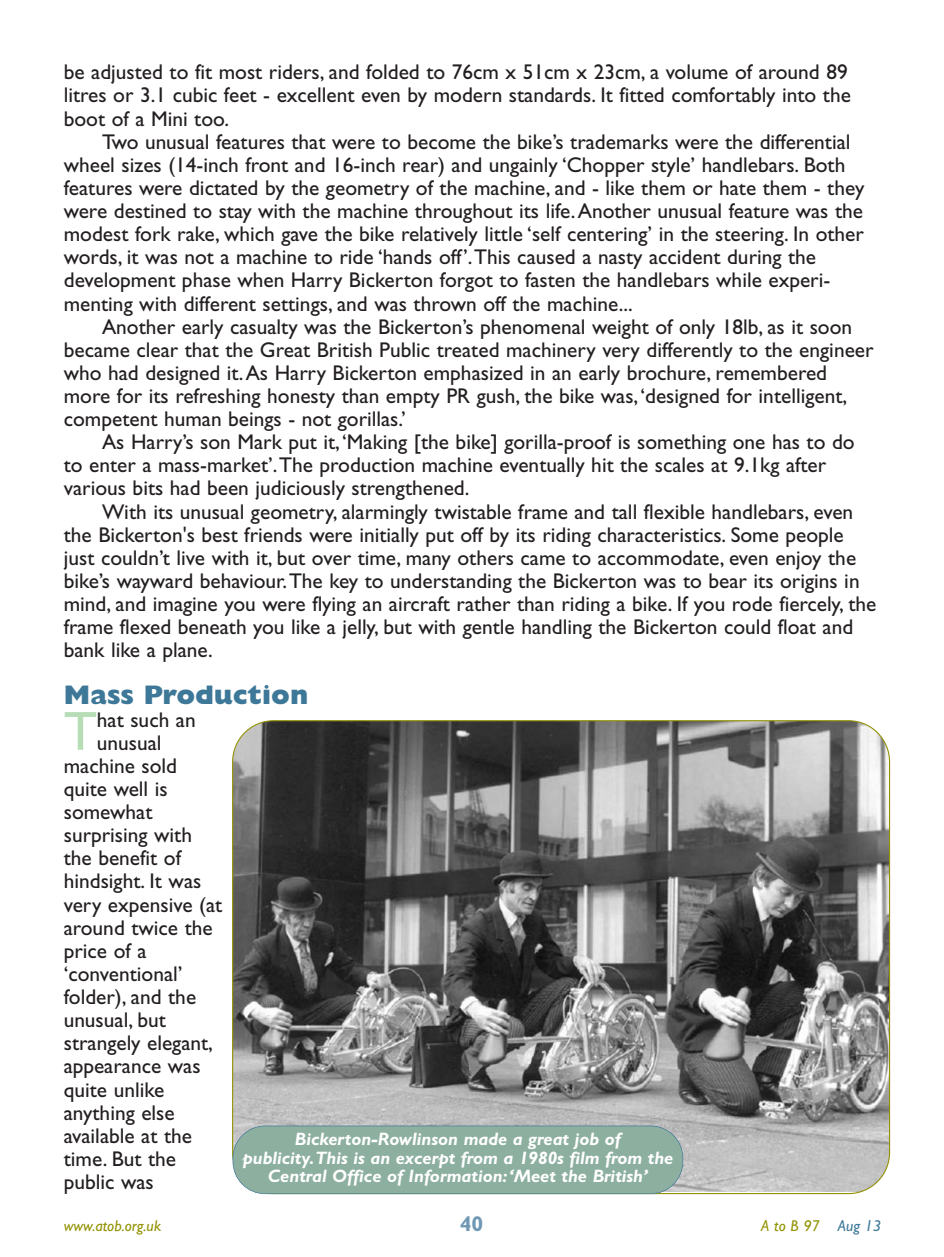
<style>
.page{position:relative;width:944px;height:1257px;background:#fff}
.page>*{position:absolute;margin:0;border:0;box-sizing:border-box;transform-origin:0 0}
.t1{font:55.12px "Gill Sans";color:#b7ddb7}
.t2{font:800 27px "Gill Sans";color:#3e7898}
.t3{font:21.38px/23.2px "Gill Sans";color:#231f20}
.t4{font:700 21.38px "Gill Sans";color:#6f98b4}
.t5{font:italic 700 18px/18.4px "Gill Sans";color:#fff;text-align:center}
.t6{font:italic 15.75px "Gill Sans";color:#939307}
.s1{color:#3e7898}
</style>
<div class="page">
<img style="left:233px;top:720px;width:656px;height:471px;border-radius:41px">
<div style="left:233px;top:1125px;width:450px;height:68px;background:#8cafa0;border-radius:32px"></div>
<div style="left:233px;top:1125px;width:450px;height:69px;border:1px solid #3e7898;border-radius:33px"></div>
<p class="t3" style="left:64px;top:63px;width:789px">be adjusted to fit most riders, and folded to 76cm x 51cm x 23cm, a volume of around 89 litres or 3.1 cubic feet - excellent even by modern standards. It fitted comfortably into the boot of a Mini too.</p>
<p class="t3" style="left:64px;top:132px;width:802px;text-indent:38px">Two unusual features that were to become the bike’s trademarks were the differential wheel sizes (14-inch front and 16-inch rear) and ungainly ‘Chopper style’ handlebars. Both features were dictated by the geometry of the machine, and - like them or hate them - they were destined to stay with the machine throughout its life.Another unusual feature was the modest fork rake, which gave the bike relatively little ‘self centering’ in the steering. In other words, it was not a machine to ride ‘hands off’.This caused a nasty accident during the development phase when Harry Bickerton forgot to fasten the handlebars while experi&shy;menting with different settings, and was thrown off the machine...</p>
<p class="t3" style="left:64px;top:317px;width:811px;text-indent:38px">Another early casualty was the Bickerton’s phenomenal weight of only 18lb, as it soon became clear that the Great British Public treated machinery very differently to the engineer who had designed it.As Harry Bickerton emphasized in an early brochure, remembered more for its refreshing honesty than empty PR gush, the bike was,‘designed for intelligent, competent human beings - not gorillas.’</p>
<p class="t3" style="left:64px;top:433px;width:792px;text-indent:38px">As Harry’s son Mark put it,‘Making [the bike] gorilla-proof is something one has to do to enter a mass-market’.The production machine eventually hit the scales at 9.1kg after various bits had been judiciously strengthened.</p>
<p class="t3" style="left:64px;top:502px;width:814px;text-indent:38px">With its unusual geometry, alarmingly twistable frame and tall flexible handlebars, even the Bickerton's best friends were initially put off by its riding characteristics. Some people just couldn’t live with it, but over time, many others came to accommodate, even enjoy the bike’s wayward behaviour.The key to understanding the Bickerton was to bear its origins in mind, and imagine you were flying an aircraft rather than riding a bike. If you rode fiercely, the frame flexed beneath you like a jelly, but with gentle handling the Bickerton could float and bank like a plane.</p>
<p class="t2" style="left:64px;top:685px;width:246px">Mass Production</p>
<h1 class="t1" style="left:64px;top:712px;width:35px">T</h1>
<p class="t3" style="left:97px;top:710px;width:100px">hat such an</p>
<p class="t3" style="left:97px;top:733px;width:66px">unusual</p>
<p class="t3" style="left:64px;top:756px;width:115px">machine sold</p>
<p class="t3" style="left:64px;top:779px;width:105px">quite well is</p>
<p class="t3" style="left:64px;top:802px;width:90px">somewhat</p>
<p class="t3" style="left:64px;top:825px;width:130px">surprising with</p>
<p class="t3" style="left:64px;top:849px;width:119px">the benefit of</p>
<p class="t3" style="left:64px;top:872px;width:139px">hindsight. It was</p>
<p class="t3" style="left:64px;top:895px;width:160px">very expensive (at</p>
<p class="t3" style="left:64px;top:918px;width:150px">around twice the</p>
<p class="t3" style="left:64px;top:941px;width:84px">price of a</p>
<p class="t3" style="left:64px;top:964px;width:120px">‘conventional’</p>
<p class="t3" style="left:64px;top:987px;width:134px">folder), and the</p>
<p class="t3" style="left:64px;top:1010px;width:104px">unusual, but</p>
<p class="t3" style="left:64px;top:1033px;width:151px">strangely elegant,</p>
<p class="t3" style="left:64px;top:1057px;width:138px">appearance was</p>
<p class="t3" style="left:64px;top:1080px;width:102px">quite unlike</p>
<p class="t3" style="left:64px;top:1103px;width:112px">anything else</p>
<p class="t3" style="left:64px;top:1126px;width:130px">available at the</p>
<p class="t3" style="left:64px;top:1149px;width:114px">time. But the</p>
<p class="t3" style="left:64px;top:1172px;width:92px">public was</p>
<p class="t5" style="left:242px;top:1132px;width:433px">Bickerton-Rowlinson made a great job of publicity.This is an excerpt from a 1980s film from the<br>Central Office of Information:‘Meet the British’</p>
<p class="t6" style="left:64px;top:1220px;width:99px">www.atob.org.uk</p>
<p class="t4" style="left:460px;top:1216px;width:25px">40</p>
<p class="t6" style="left:761px;top:1220px;width:122px">A to B 97 <span class="s1">Aug 13</span></p>
</div>
